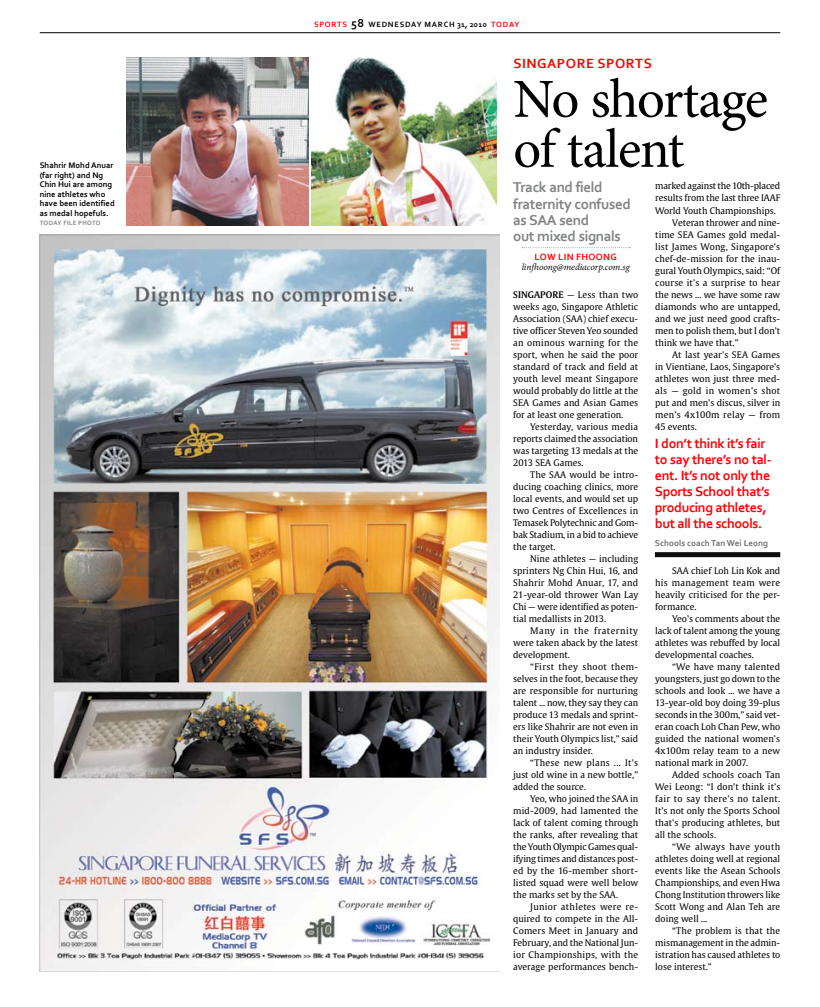
<style>
.page{position:relative;width:820px;height:1007px;background:#fff}
.page>*{position:absolute;margin:0;border:0;box-sizing:border-box;transform-origin:0 0}
.t1{font:55px "Minion Pro";letter-spacing:-.03em;color:#000}
.t2{font:700 15px/16px "Corbel";letter-spacing:-.025em;color:#808284}
.t3{font:700 14px/16px "Corbel";letter-spacing:-.025em;color:#f00}
.t4{font:700 14px "Corbel";letter-spacing:.04em;color:#f00}
.t5{font:italic 9.5px "Minion Pro";letter-spacing:-.005em;color:#0c0c0d}
.t6{font:700 9.5px "Corbel";letter-spacing:.04em;color:#ff0303}
.t7{font:9px/12px "Gulliver";color:#000;text-align:justify}
.t8{font:9px "Gulliver";letter-spacing:.02em;color:#000}
.t9{font:9px "Gulliver";letter-spacing:-.02em;color:#000}
.t10{font:700 9px "Corbel";letter-spacing:-.02em;color:#6d6f71}
.t11{font:9px "Gulliver";letter-spacing:.035em;color:#000}
.t12{font:9px "Gulliver";letter-spacing:.025em;color:#000}
.t13{font:700 8.5px/9.5px "Corbel";color:#000}
.t14{font:700 8px "Corbel";letter-spacing:.09em;color:#000}
.t15{font:700 6.5px "Corbel";letter-spacing:.025em;color:#808284}
.s1{color:#f00}
.s2{font-size:12px}
.s3{font-weight:600}
</style>
<div class="page">
<hr style="left:40px;top:32px;width:740px;height:1px;background:#000">
<img style="left:40px;top:234px;width:459px;height:737px">
<svg style="left:522px;top:247px;width:108px;height:1px"></svg>
<img style="left:126px;top:58px;width:182px;height:167px">
<img style="left:311px;top:58px;width:185px;height:167px">
<div style="left:654px;top:552px;width:126px;height:5px;background:#0c0c0d"></div>
<p class="t13" style="left:40px;top:160px;width:75px">Shahrir Mohd Anuar</p>
<p class="t13" style="left:40px;top:170px;width:76px">(far right) and Ng<br>Chin Hui are among nine athletes who have been identified as medal hopefuls.</p>
<p class="t15" style="left:40px;top:219px;width:10px">TODAY</p>
<p class="t15" style="left:63px;top:219px;width:21px">FILE PHO</p>
<p class="t15" style="left:92px;top:219px;width:9px">TO</p>
<p class="t14" style="left:314px;top:19px;width:207px"><span class="s1">SPORTS</span> <span class="s2">58</span> Wednesday March 31, 2010 <span class="s1">TODAY</span></p>
<h3 class="t4" style="left:513px;top:54px;width:140px">Singapore sports</h3>
<h1 class="t1" style="left:513px;top:66px;width:256px">No shortage</h1>
<h1 class="t1" style="left:513px;top:116px;width:172px">of talent</h1>
<h2 class="t2" style="left:513px;top:179px;width:119px">Track and field fraternity confused as SAA</h2>
<h2 class="t2" style="left:513px;top:211px;width:109px;text-indent:46px">send<br>out mixed signals</h2>
<p class="t6" style="left:534px;top:250px;width:84px">Low Lin Fhoong</p>
<p class="t5" style="left:521px;top:261px;width:109px">linfhoong@mediacorp.com.sg</p>
<p class="t7" style="left:513px;top:289px;width:127px"><span class="s3">SINGAPORE</span> — Less than two weeks ago, Singapore Athletic Association (SAA) chief execu&shy;tive officer Steven Yeo sounded an ominous warning for the sport, when he said the poor standard of track and field at youth level meant Singapore would probably do little at the SEA Games and Asian Games for at least one generation.</p>
<p class="t7" style="left:513px;top:421px;width:126px;text-indent:17px">Yesterday, various media reports claimed the association was targeting 13 medals at the 2013 SEA Games.</p>
<p class="t7" style="left:513px;top:469px;width:126px;text-indent:17px">The SAA would be intro&shy;ducing coaching clinics, more local events, and would set up two Centres of Excellences in Temasek Polytechnic and Gom&shy;bak Stadium, in a bid to achieve the target.</p>
<p class="t7" style="left:513px;top:553px;width:126px;text-indent:17px">Nine athletes — including sprinters Ng Chin Hui, 16, and Shahrir Mohd Anuar, 17, and 21-year-old thrower Wan Lay Chi — were identified as poten&shy;tial medallists in 2013.</p>
<p class="t7" style="left:513px;top:625px;width:126px;text-indent:17px">Many in the fraternity were taken aback by the latest development.</p>
<p class="t7" style="left:513px;top:661px;width:126px;text-indent:17px">“First they shoot them&shy;selves in the foot, because they are responsible for nurturing talent ... now, they say they can produce 13 medals and sprint&shy;ers like Shahrir are not even in their Youth Olympics list,” said an industry insider.</p>
<p class="t7" style="left:513px;top:757px;width:126px;text-indent:17px">“These new plans ... It’s just old wine in a new bottle,” added the source.</p>
<p class="t7" style="left:513px;top:793px;width:126px;text-indent:17px">Yeo, who joined the SAA in mid-2009, had lamented the lack of talent coming through the ranks, after revealing that the Youth Olympic Games qual&shy;ifying times and distances post&shy;ed by the 16-member short&shy;listed squad were well below the marks set by the SAA.</p>
<p class="t7" style="left:513px;top:901px;width:126px;text-indent:17px">Junior athletes were re&shy;quired to compete in the All-Comers Meet in January and February, and the National Jun&shy;ior Championships, with the average performances bench-</p>
<p class="t9" style="left:655px;top:182px;width:126px">marked against the 10th-placed</p>
<p class="t7" style="left:655px;top:193px;width:126px">results from the last three IAAF</p>
<p class="t7" style="left:655px;top:205px;width:122px">World Youth Championships.</p>
<p class="t7" style="left:672px;top:217px;width:109px">Veteran thrower and nine-</p>
<p class="t7" style="left:655px;top:229px;width:126px">time SEA Games gold medal-</p>
<p class="t8" style="left:655px;top:242px;width:126px">list James Wong, Singapore’s</p>
<p class="t7" style="left:655px;top:253px;width:126px">chef-de-mission for the inau-</p>
<p class="t7" style="left:655px;top:265px;width:126px">gural Youth Olympics, said: “Of</p>
<p class="t7" style="left:655px;top:277px;width:126px">course it’s a surprise to hear</p>
<p class="t7" style="left:655px;top:289px;width:126px">the news ... we have some raw</p>
<p class="t7" style="left:655px;top:301px;width:126px">diamonds who are untapped,</p>
<p class="t7" style="left:655px;top:313px;width:126px">and we just need good crafts-</p>
<p class="t7" style="left:655px;top:325px;width:126px">men to polish them, but I don’t</p>
<p class="t7" style="left:655px;top:337px;width:85px">think we have that.”</p>
<p class="t8" style="left:672px;top:350px;width:109px">At last year’s SEA Games</p>
<p class="t7" style="left:655px;top:361px;width:126px">in Vientiane, Laos, Singapore’s</p>
<p class="t7" style="left:655px;top:373px;width:126px">athletes won just three med-</p>
<p class="t11" style="left:655px;top:386px;width:126px">als — gold in women’s shot</p>
<p class="t7" style="left:655px;top:397px;width:126px">put and men’s discus, silver in</p>
<p class="t12" style="left:655px;top:410px;width:126px">men’s 4x100m relay — from</p>
<p class="t7" style="left:655px;top:421px;width:43px">45 events.</p>
<h3 class="t3" style="left:654px;top:435px;width:118px">I don’t think it’s fair to say there’s no tal&shy;ent. It’s not only the<br>Sports School that’s producing athletes, but all the schools.</h3>
<p class="t10" style="left:654px;top:537px;width:115px">Schools coach Tan Wei Leong</p>
<p class="t7" style="left:655px;top:565px;width:126px;text-indent:17px">SAA chief Loh Lin Kok and his management team were heavily criticised for the per&shy;formance.</p>
<p class="t7" style="left:655px;top:613px;width:126px;text-indent:17px">Yeo’s comments about the lack of talent among the young athletes was rebuffed by local developmental coaches.</p>
<p class="t7" style="left:655px;top:661px;width:126px;text-indent:17px">“We have many talented youngsters, just go down to the schools and look ... we have a 13-year-old boy doing 39-plus seconds in the 300m,” said vet&shy;eran coach Loh Chan Pew, who guided the national women’s 4x100m relay team to a new national mark in 2007.</p>
<p class="t7" style="left:655px;top:769px;width:127px;text-indent:17px">Added schools coach Tan Wei Leong: “I don’t think it’s fair to say there’s no talent.<br>It’s not only the Sports School that’s producing athletes, but all the schools.</p>
<p class="t7" style="left:655px;top:841px;width:127px;text-indent:17px">“We always have youth athletes doing well at regional events like the Asean Schools Championships, and even Hwa Chong Institution throwers like Scott Wong and Alan Teh are doing well ...</p>
<p class="t7" style="left:655px;top:925px;width:126px;text-indent:17px">“The problem is that the mismanagement in the admin&shy;istration has caused athletes to lose interest.”</p>
</div>
